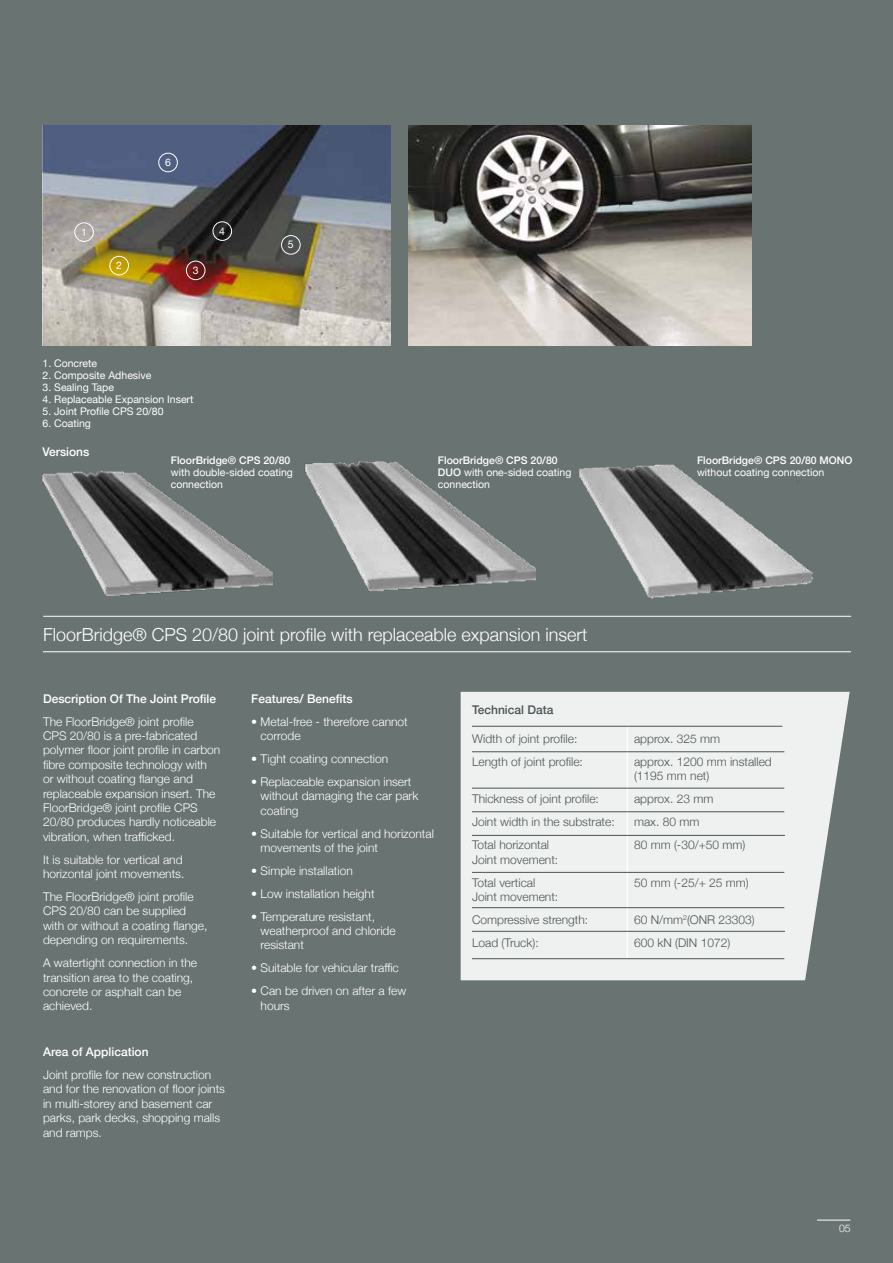
<style>
.page{position:relative;width:893px;height:1263px;background:#697372}
.page>*{position:absolute;margin:0;border:0;box-sizing:border-box;transform-origin:0 0}
.t1{font:300 18px "Helvetica Neue";color:#fff}
.t2{font:300 12px/14.4px "Helvetica Neue";color:#fff}
.t3{font:300 12px/23px "Helvetica Neue";color:#4a5555}
.t4{font:500 12px "Helvetica Neue";color:#fff}
.t5{font:500 12px "Helvetica Neue";color:#4a5555}
.t6{font:10.5px/12px "Helvetica Neue";color:#fff}
.t7{font:500 10.5px "Helvetica Neue";color:#fff}
.t8{font:300 10.5px "Helvetica Neue";color:#fff}
.s1{font-weight:500}
</style>
<div class="page">
<hr style="left:817px;top:1220px;width:33px;height:1px;background:#fff">
<svg style="left:461px;top:692px;width:389px;height:288px;background:#e6e8e7"></svg>
<hr style="left:43px;top:616px;width:808px;height:1px;background:#fff">
<hr style="left:43px;top:651px;width:808px;height:1px;background:#fff">
<img style="left:43px;top:126px;width:348px;height:219px">
<div style="left:74px;top:222px;width:20px;height:20px;border:1px solid #fff;border-radius:50%"></div>
<div style="left:109px;top:256px;width:20px;height:19px;border:1px solid #fff;border-radius:50%"></div>
<div style="left:186px;top:261px;width:19px;height:19px;border:1px solid #fff;border-radius:50%"></div>
<div style="left:281px;top:235px;width:20px;height:20px;border:1px solid #fff;border-radius:50%"></div>
<div style="left:213px;top:221px;width:19px;height:20px;border:1px solid #fff;border-radius:50%"></div>
<div style="left:158px;top:153px;width:20px;height:19px;border:1px solid #fff;border-radius:50%"></div>
<img style="left:42px;top:470px;width:231px;height:127px">
<hr style="left:626px;top:726px;width:2px;height:233px;background:#fff">
<hr style="left:472px;top:726px;width:310px;height:1px;background:#4a5555">
<hr style="left:472px;top:751px;width:312px;height:1px;background:#4a5555">
<hr style="left:472px;top:788px;width:312px;height:1px;background:#4a5555">
<hr style="left:472px;top:811px;width:312px;height:1px;background:#4a5555">
<hr style="left:472px;top:835px;width:313px;height:1px;background:#4a5555">
<hr style="left:472px;top:958px;width:312px;height:1px;background:#4a5555">
<hr style="left:472px;top:872px;width:312px;height:1px;background:#4a5555">
<hr style="left:472px;top:907px;width:312px;height:1px;background:#4a5555">
<hr style="left:472px;top:931px;width:313px;height:1px;background:#4a5555">
<img style="left:305px;top:461px;width:231px;height:131px">
<img style="left:579px;top:464px;width:234px;height:135px">
<img style="left:408px;top:126px;width:343px;height:219px">
<p class="t6" style="left:81px;top:227px;width:7px">1</p>
<p class="t6" style="left:116px;top:260px;width:7px">2</p>
<p class="t6" style="left:165px;top:157px;width:7px">6</p>
<p class="t6" style="left:193px;top:265px;width:7px">3</p>
<p class="t6" style="left:219px;top:226px;width:7px">4</p>
<p class="t6" style="left:43px;top:358px;width:56px">1. Concrete</p>
<p class="t6" style="left:43px;top:370px;width:110px">2. Composite Adhesive</p>
<p class="t6" style="left:43px;top:382px;width:73px">3. Sealing Tape</p>
<p class="t6" style="left:43px;top:394px;width:152px">4. Replaceable Expansion Insert</p>
<p class="t6" style="left:43px;top:406px;width:122px">5. Joint Profile CPS 20/80</p>
<p class="t6" style="left:43px;top:418px;width:50px">6. Coating</p>
<p class="t6" style="left:288px;top:239px;width:7px">5</p>
<p class="t4" style="left:43px;top:442px;width:48px">Versions</p>
<p class="t7" style="left:171px;top:452px;width:121px">FloorBridge® CPS 20/80</p>
<p class="t6" style="left:171px;top:467px;width:124px">with double-sided coating connection</p>
<p class="t6" style="left:438px;top:455px;width:135px"><span class="s1">FloorBridge® CPS 20/80<br>DUO</span> with one-sided coating connection</p>
<h1 class="t1" style="left:43px;top:620px;width:546px">FloorBridge® CPS 20/80 joint profile with replaceable expansion insert</h1>
<p class="t7" style="left:697px;top:452px;width:157px">FloorBridge® CPS 20/80 MONO</p>
<p class="t6" style="left:697px;top:467px;width:129px">without coating connection</p>
<p class="t4" style="left:43px;top:689px;width:175px">Description Of The Joint Profile</p>
<p class="t2" style="left:43px;top:713px;width:179px">The FloorBridge® joint profile<br>CPS 20/80 is a pre-fabricated polymer floor joint profile in carbon fibre composite technology with or without coating flange and replaceable expansion insert. The<br>FloorBridge® joint profile CPS<br>20/80 produces hardly noticeable vibration, when trafficked.</p>
<p class="t2" style="left:43px;top:851px;width:143px">It is suitable for vertical and horizontal joint movements.</p>
<p class="t2" style="left:43px;top:889px;width:166px">The FloorBridge® joint profile<br>CPS 20/80 can be supplied with or without a coating flange, depending on requirements.</p>
<p class="t2" style="left:43px;top:955px;width:156px">A watertight connection in the transition area to the coating, concrete or asphalt can be achieved.</p>
<p class="t4" style="left:43px;top:1042px;width:107px">Area of Application</p>
<p class="t2" style="left:43px;top:1067px;width:184px">Joint profile for new construction and for the renovation of floor joints in multi-storey and basement car parks, park decks, shopping malls and ramps.</p>
<p class="t4" style="left:251px;top:689px;width:103px">Features/ Benefits</p>
<p class="t2" style="left:261px;top:713px;width:149px;text-indent:-9px">• Metal-free - therefore cannot corrode</p>
<p class="t2" style="left:251px;top:750px;width:139px">• Tight coating connection</p>
<p class="t2" style="left:261px;top:773px;width:159px;text-indent:-9px">• Replaceable expansion insert without damaging the car park coating</p>
<p class="t2" style="left:261px;top:825px;width:175px;text-indent:-9px">• Suitable for vertical and horizontal movements of the joint</p>
<p class="t2" style="left:251px;top:862px;width:103px">• Simple installation</p>
<p class="t2" style="left:251px;top:885px;width:125px">• Low installation height</p>
<p class="t2" style="left:261px;top:908px;width:137px;text-indent:-9px">• Temperature resistant, weatherproof and chloride resistant</p>
<p class="t2" style="left:251px;top:960px;width:149px">• Suitable for vehicular traffic</p>
<p class="t2" style="left:261px;top:983px;width:147px;text-indent:-9px">• Can be driven on after a few hours</p>
<p class="t5" style="left:472px;top:700px;width:83px">Technical Data</p>
<p class="t3" style="left:472px;top:726px;width:107px">Width of joint profile:</p>
<p class="t3" style="left:634px;top:726px;width:88px">approx. 325 mm</p>
<p class="t3" style="left:472px;top:749px;width:112px">Length of joint profile:</p>
<p class="t3" style="left:634px;top:754px;width:139px;line-height:14.4px">approx. 1200 mm installed (1195 mm net)</p>
<p class="t3" style="left:472px;top:787px;width:128px">Thickness of joint profile:</p>
<p class="t3" style="left:634px;top:787px;width:81px">approx. 23 mm</p>
<p class="t3" style="left:472px;top:810px;width:144px">Joint width in the substrate:</p>
<p class="t3" style="left:634px;top:810px;width:67px">max. 80 mm</p>
<p class="t3" style="left:472px;top:832px;width:79px">Total horizontal</p>
<p class="t3" style="left:634px;top:832px;width:113px">80 mm (-30/+50 mm)</p>
<p class="t3" style="left:472px;top:847px;width:88px">Joint movement:<br>Total vertical</p>
<p class="t3" style="left:634px;top:870px;width:116px">50 mm (-25/+ 25 mm)</p>
<p class="t3" style="left:472px;top:884px;width:118px">Joint movement:<br>Compressive strength:</p>
<p class="t3" style="left:634px;top:907px;width:122px">60 N/mm<sup>2</sup>(ONR 23303)</p>
<p class="t3" style="left:472px;top:930px;width:68px">Load (Truck):</p>
<p class="t3" style="left:634px;top:930px;width:98px">600 kN (DIN 1072)</p>
<p class="t8" style="left:839px;top:1219px;width:13px">05</p>
</div>
